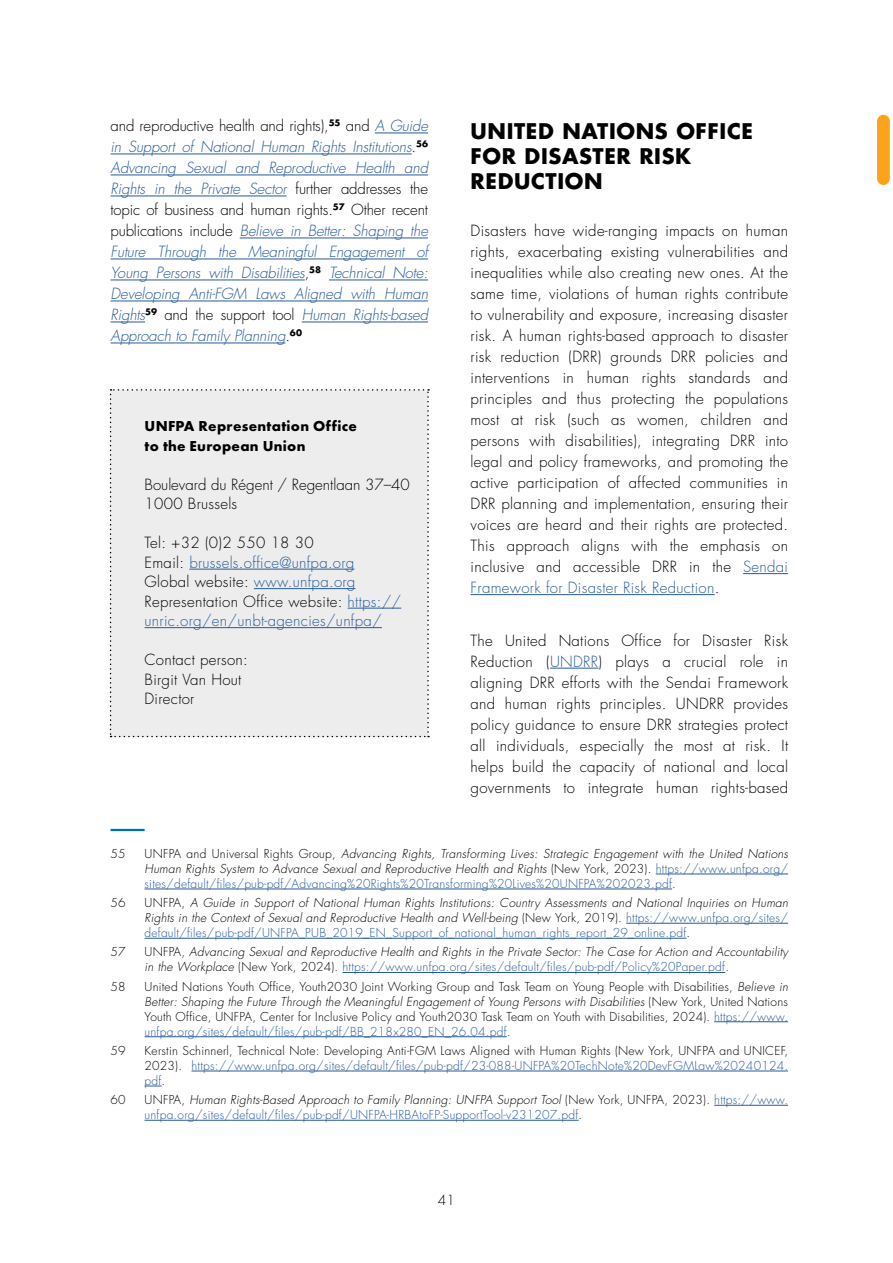
<style>
.page{position:relative;width:893px;height:1263px;background:#fff}
.page>*{position:absolute;margin:0;border:0;box-sizing:border-box;transform-origin:0 0}
.t1{font:700 21px/25.2px "Futura Std";letter-spacing:.03em;color:#000}
.t2{font:300 15px/21px "Futura Std";letter-spacing:.02em;color:#000;text-align:justify}
.t3{font:italic 300 15px/21px "Futura Std";letter-spacing:-.01em;color:#275b9b;text-align:justify}
.t4{font:300 15px/19.5px "Futura Std";letter-spacing:.02em;color:#275b9b}
.t5{font:300 15px/19.5px "Futura Std";color:#000}
.t6{font:700 15px/19.5px "Futura PT";letter-spacing:.02em;color:#000}
.t7{font:300 13.5px "Futura Std";color:#000}
.t8{font:italic 300 12px/15px "Futura Std";letter-spacing:.02em;color:#000;text-align:justify}
.t9{font:300 12px/15px "Futura Std";letter-spacing:.02em;color:#000;text-align:justify}
.t10{font:300 12px/15px "Futura Std";letter-spacing:.02em;color:#275b9b}
.s1{font-style:normal;color:#000}
.s2{color:#000}
.s3{color:#275b9b}
.s4{font-style:normal}
.s5{font-style:normal;color:#275b9b}
.s6{font-style:italic}
.s7{font-style:italic;color:#000}
</style>
<div class="page">
<hr style="left:375px;top:133px;width:53px;height:1px;background:#275b9b">
<hr style="left:111px;top:154px;width:301px;height:1px;background:#275b9b">
<hr style="left:111px;top:175px;width:317px;height:1px;background:#275b9b">
<hr style="left:111px;top:196px;width:175px;height:1px;background:#275b9b">
<hr style="left:240px;top:238px;width:188px;height:1px;background:#275b9b">
<hr style="left:111px;top:259px;width:317px;height:1px;background:#275b9b">
<hr style="left:111px;top:280px;width:194px;height:1px;background:#275b9b">
<hr style="left:329px;top:280px;width:99px;height:1px;background:#275b9b">
<hr style="left:111px;top:301px;width:317px;height:1px;background:#275b9b">
<hr style="left:111px;top:322px;width:34px;height:1px;background:#275b9b">
<hr style="left:302px;top:322px;width:126px;height:1px;background:#275b9b">
<hr style="left:111px;top:343px;width:174px;height:1px;background:#275b9b">
<div style="left:110px;top:389px;width:319px;height:348px;background:#ededed"></div>
<hr style="left:189px;top:569px;width:165px;height:1px;background:#275b9b">
<hr style="left:254px;top:588px;width:101px;height:1px;background:#275b9b">
<hr style="left:348px;top:608px;width:53px;height:1px;background:#275b9b">
<hr style="left:145px;top:627px;width:237px;height:1px;background:#275b9b">
<hr style="left:111px;top:829px;width:34px;height:2px;background:#006eb8">
<hr style="left:656px;top:874px;width:132px;height:1px;background:#275b9b">
<hr style="left:145px;top:889px;width:527px;height:1px;background:#275b9b">
<hr style="left:626px;top:923px;width:162px;height:1px;background:#275b9b">
<hr style="left:145px;top:938px;width:541px;height:1px;background:#275b9b">
<hr style="left:342px;top:972px;width:383px;height:1px;background:#275b9b">
<hr style="left:714px;top:1021px;width:74px;height:1px;background:#275b9b">
<hr style="left:145px;top:1036px;width:362px;height:1px;background:#275b9b">
<hr style="left:191px;top:1071px;width:597px;height:1px;background:#275b9b">
<svg style="left:145px;top:1086px;width:17px;height:1px"></svg>
<hr style="left:714px;top:1105px;width:74px;height:1px;background:#275b9b">
<hr style="left:145px;top:1120px;width:434px;height:1px;background:#275b9b">
<hr style="left:743px;top:573px;width:45px;height:1px;background:#275b9b">
<hr style="left:471px;top:594px;width:244px;height:1px;background:#275b9b">
<hr style="left:550px;top:668px;width:48px;height:1px;background:#275b9b">
<div style="left:877px;top:115px;width:13px;height:70px;background:#fba31b;border-radius:6px"></div>
<p class="t3" style="left:111px;top:116px;width:319px"><span class="s1">and reproductive health and rights),</span><sup>55</sup> <span class="s1">and</span> A Guide in Support of National Human Rights Institutions<span class="s1">.</span><sup>56<br></sup>Advancing Sexual and Reproductive Health and Rights in the Private Sector <span class="s1">further addresses the topic of business and human rights.</span><sup>57</sup> <span class="s1">Other recent publications include</span> Believe in Better: Shaping the Future Through the Meaningful Engagement of Young Persons with Disabilities<span class="s1">,</span><sup>58</sup> Technical Note:<br>Developing Anti-FGM Laws Aligned with Human Rights<sup>59</sup> <span class="s1">and the support tool</span> Human Rights-based Approach to Family Planning<span class="s1">.</span><sup>60</sup></p>
<p class="t6" style="left:145px;top:416px;width:214px">UNFPA Representation Office to the European Union</p>
<p class="t5" style="left:145px;top:475px;width:267px">Boulevard du Régent / Regentlaan 37–40<br>1000 Brussels</p>
<p class="t4" style="left:145px;top:533px;width:258px"><span class="s2">Tel: +32 (0)2 550 18 30<br>Email:</span> brussels.office@unfpa.org <span class="s2">Global website:</span> www.unfpa.org <span class="s2">Representation Office website:</span> https:// unric.org/en/unbt-agencies/unfpa/</p>
<p class="t2" style="left:145px;top:650px;width:105px;line-height:19.5px;text-align:left">Contact person:<br>Birgit Van Hout<br>Director</p>
<h1 class="t1" style="left:471px;top:118px;width:284px">UNITED NATIONS OFFICE<br>FOR DISASTER RISK<br>REDUCTION</h1>
<p class="t2" style="left:471px;top:221px;width:319px">Disasters have wide-ranging impacts on human rights, exacerbating existing vulnerabilities and inequalities while also creating new ones. At the same time, violations of human rights contribute to vulnerability and exposure, increasing disaster risk. A human rights-based approach to disaster risk reduction (DRR) grounds DRR policies and interventions in human rights standards and principles and thus protecting the populations most at risk (such as women, children and persons with disabilities), integrating DRR into legal and policy frameworks, and promoting the active participation of affected communities in DRR planning and implementation, ensuring their voices are heard and their rights are protected.<br>This approach aligns with the emphasis on inclusive and accessible DRR in the <span class="s3">Sendai Framework for Disaster Risk Reduction</span>.</p>
<p class="t2" style="left:471px;top:630px;width:319px">The United Nations Office for Disaster Risk Reduction (<span class="s3">UNDRR</span>) plays a crucial role in aligning DRR efforts with the Sendai Framework and human rights principles. UNDRR provides policy guidance to ensure DRR strategies protect all individuals, especially the most at risk. It helps build the capacity of national and local governments to integrate human rights-based</p>
<p class="t9" style="left:111px;top:846px;width:17px">55</p>
<p class="t8" style="left:145px;top:846px;width:645px"><span class="s4">UNFPA and Universal Rights Group,</span> Advancing Rights, Transforming Lives: Strategic Engagement with the United Nations Human Rights System to Advance Sexual and Reproductive Health and Rights <span class="s4">(New York, 2023).</span> <span class="s5">https://www.unfpa.org/ sites/default/files/pub-pdf/Advancing%20Rights%20Transforming%20Lives%20UNFPA%202023.pdf</span><span class="s4">.</span></p>
<p class="t9" style="left:111px;top:895px;width:17px">56</p>
<p class="t8" style="left:145px;top:895px;width:645px"><span class="s4">UNFPA,</span> A Guide in Support of National Human Rights Institutions: Country Assessments and National Inquiries on Human Rights in the Context of Sexual and Reproductive Health and Well-being <span class="s4">(New York, 2019).</span> <span class="s5">https://www.unfpa.org/sites/ default/files/pub-pdf/UNFPA_PUB_2019_EN_Support_of_national_human_rights_report_29_online.pdf</span><span class="s4">.</span></p>
<p class="t9" style="left:111px;top:945px;width:17px">57</p>
<p class="t8" style="left:145px;top:945px;width:645px"><span class="s4">UNFPA,</span> Advancing Sexual and Reproductive Health and Rights in the Private Sector: The Case for Action and Accountability in the Workplace <span class="s4">(New York, 2024).</span> <span class="s5">https://www.unfpa.org/sites/default/files/pub-pdf/Policy%20Paper.pdf</span><span class="s4">.</span></p>
<p class="t9" style="left:111px;top:979px;width:17px">58</p>
<p class="t9" style="left:145px;top:979px;width:645px">United Nations Youth Office, Youth2030 Joint Working Group and Task Team on Young People with Disabilities, <span class="s6">Believe in Better: Shaping the Future Through the Meaningful Engagement of Young Persons with Disabilities</span> (New York, United Nations Youth Office, UNFPA, Center for Inclusive Policy and Youth2030 Task Team on Youth with Disabilities, 2024). <span class="s3">https://www. unfpa.org/sites/default/files/pub-pdf/BB_218x280_EN_26.04.pdf</span>.</p>
<p class="t9" style="left:111px;top:1043px;width:17px">59</p>
<p class="t9" style="left:145px;top:1043px;width:645px">Kerstin Schinnerl, Technical Note: Developing Anti-FGM Laws Aligned with Human Rights (New York, UNFPA and UNICEF, 2023). <span class="s3">https://www.unfpa.org/sites/default/files/pub-pdf/23-088-UNFPA%20TechNote%20DevFGMLaw%20240124. pdf</span>.</p>
<p class="t9" style="left:111px;top:1092px;width:17px">60</p>
<p class="t10" style="left:145px;top:1092px;width:645px"><span class="s2">UNFPA,</span> <span class="s7">Human Rights-Based Approach to Family Planning: UNFPA Support Tool</span> <span class="s2">(New York, UNFPA, 2023).</span> https://www. unfpa.org/sites/default/files/pub-pdf/UNFPA-HRBAtoFP-SupportTool-v231207.pdf<span class="s2">.</span></p>
<p class="t7" style="left:438px;top:1192px;width:19px">41</p>
</div>
